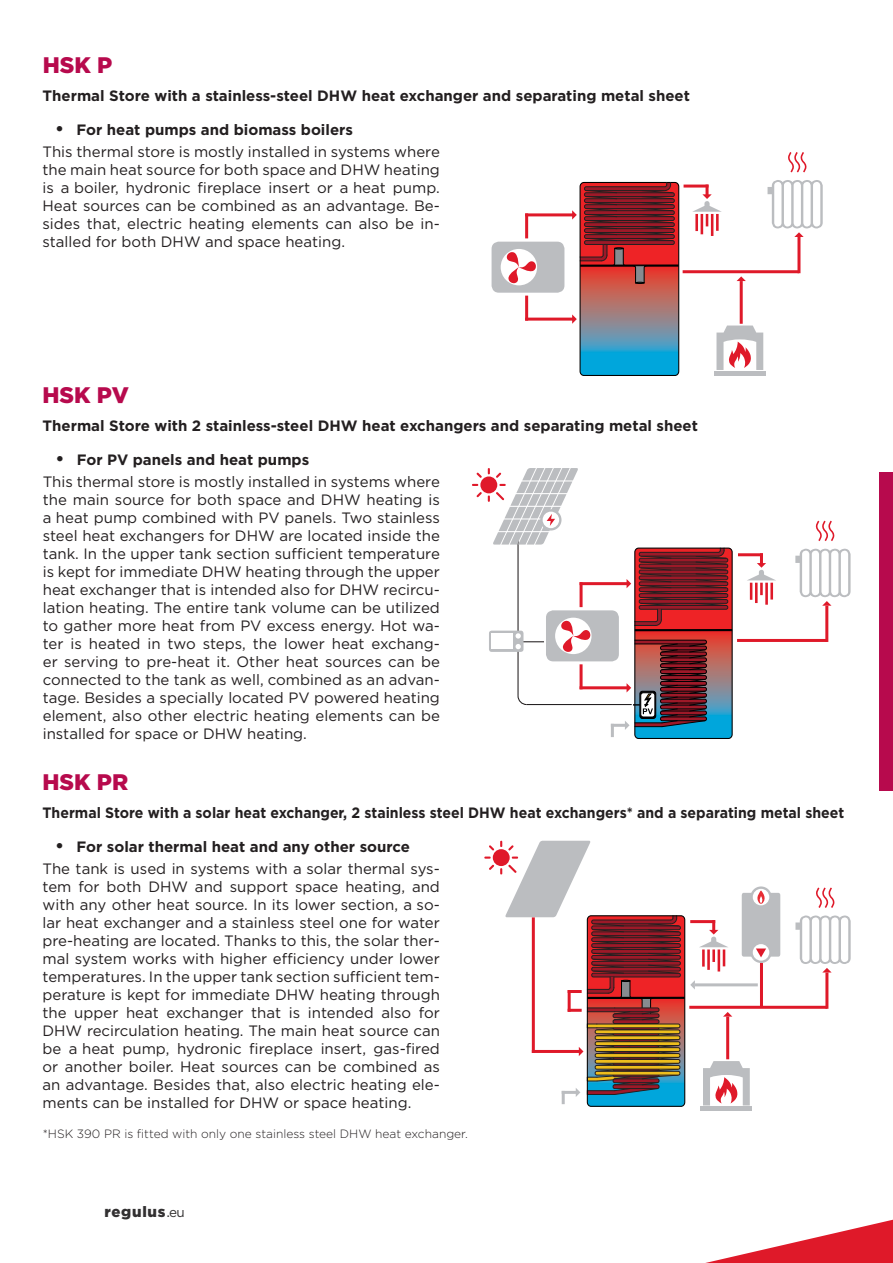
<style>
.page{position:relative;width:893px;height:1263px;background:#fff}
.page>*{position:absolute;margin:0;border:0;box-sizing:border-box;transform-origin:0 0}
.t1{font:900 22.5px "Gotham";color:#b70a4d}
.t2{font:15px/18px "Gotham";color:#231f20}
.t3{font:700 15px "Gotham";color:#231f20}
.t4{font:700 15px "Gotham";color:#231f20;scale:.94 1}
.t5{font:900 15px "Gotham";letter-spacing:.05em;color:#323031}
.t6{font:300 12px "Gotham";color:#231f20}
.s1{font-weight:700;font-size:18px}
.s2{font-weight:700}
.s3{font-weight:400}
.s4{font-weight:400;font-size:13.5px}
</style>
<div class="page">
<svg style="left:705px;top:1219px;width:188px;height:44px"></svg>
<div style="left:879px;top:472px;width:14px;height:319px;background:#b70a4d"></div>
<svg style="left:737px;top:276px;width:9px;height:5px"></svg>
<hr style="left:525px;top:213px;width:48px;height:3px;background:#df1929">
<hr style="left:525px;top:213px;width:3px;height:25px;background:#df1929">
<svg style="left:492px;top:242px;width:72px;height:51px"></svg>
<svg style="left:572px;top:182px;width:107px;height:193px"></svg>
<hr style="left:525px;top:318px;width:48px;height:3px;background:#df1929">
<hr style="left:525px;top:296px;width:3px;height:25px;background:#df1929">
<hr style="left:683px;top:270px;width:116px;height:3px;background:#df1929">
<hr style="left:797px;top:237px;width:3px;height:36px;background:#df1929">
<hr style="left:740px;top:281px;width:3px;height:43px;background:#df1929">
<svg style="left:716px;top:326px;width:47px;height:44px"></svg>
<div style="left:714px;top:371px;width:51px;height:5px;background:#bbbdc0"></div>
<svg style="left:788px;top:152px;width:19px;height:21px"></svg>
<svg style="left:767px;top:180px;width:56px;height:57px"></svg>
<hr style="left:695px;top:214px;width:3px;height:17px;background:#df1929">
<hr style="left:701px;top:214px;width:2px;height:20px;background:#df1929">
<hr style="left:711px;top:214px;width:2px;height:22px;background:#df1929">
<hr style="left:716px;top:214px;width:3px;height:17px;background:#df1929">
<svg style="left:693px;top:185px;width:29px;height:41px"></svg>
<hr style="left:684px;top:185px;width:24px;height:3px;background:#df1929">
<div style="left:742px;top:893px;width:38px;height:64px;background:#bbbdc0;border-radius:2px"></div>
<svg style="left:750px;top:942px;width:22px;height:21px"></svg>
<div style="left:753px;top:944px;width:16px;height:17px;background:#fff;border-radius:50%"></div>
<svg style="left:750px;top:886px;width:22px;height:22px"></svg>
<div style="left:753px;top:889px;width:16px;height:16px;background:#fff;border-radius:50%"></div>
<div style="left:493px;top:849px;width:17px;height:17px;background:#e0192a;border-radius:50%"></div>
<svg style="left:484px;top:845px;width:10px;height:25px"></svg>
<hr style="left:580px;top:582px;width:48px;height:3px;background:#df1929">
<hr style="left:580px;top:582px;width:3px;height:25px;background:#df1929">
<hr style="left:611px;top:724px;width:15px;height:3px;background:#bbbdc0">
<svg style="left:611px;top:727px;width:3px;height:10px"></svg>
<svg style="left:625px;top:548px;width:107px;height:190px"></svg>
<hr style="left:580px;top:686px;width:48px;height:3px;background:#df1929">
<hr style="left:580px;top:664px;width:3px;height:25px;background:#df1929">
<hr style="left:737px;top:639px;width:90px;height:3px;background:#df1929">
<hr style="left:825px;top:606px;width:3px;height:36px;background:#df1929">
<svg style="left:815px;top:520px;width:20px;height:21px"></svg>
<svg style="left:795px;top:549px;width:56px;height:57px"></svg>
<hr style="left:755px;top:583px;width:3px;height:20px;background:#df1929">
<hr style="left:765px;top:583px;width:3px;height:22px;background:#df1929">
<svg style="left:747px;top:556px;width:29px;height:44px"></svg>
<hr style="left:738px;top:553px;width:25px;height:3px;background:#df1929">
<svg style="left:517px;top:696px;width:11px;height:10px"></svg>
<hr style="left:517px;top:538px;width:2px;height:158px;background:#231f20">
<hr style="left:527px;top:704px;width:105px;height:1px;background:#231f20">
<div style="left:480px;top:476px;width:17px;height:17px;background:#e0192a;border-radius:50%"></div>
<svg style="left:472px;top:484px;width:6px;height:2px"></svg>
<svg style="left:476px;top:472px;width:6px;height:6px"></svg>
<svg style="left:488px;top:468px;width:90px;height:77px"></svg>
<svg style="left:476px;top:492px;width:6px;height:6px"></svg>
<div style="left:489px;top:631px;width:34px;height:21px;background:#bbbdc0;border-radius:3px"></div>
<div style="left:492px;top:633px;width:21px;height:16px;background:#fff"></div>
<svg style="left:515px;top:610px;width:104px;height:51px"></svg>
<hr style="left:689px;top:1006px;width:138px;height:3px;background:#df1929">
<hr style="left:825px;top:972px;width:3px;height:37px;background:#df1929">
<div style="left:701px;top:1106px;width:51px;height:5px;background:#bbbdc0"></div>
<svg style="left:816px;top:887px;width:19px;height:21px"></svg>
<svg style="left:795px;top:915px;width:56px;height:57px"></svg>
<svg style="left:500px;top:841px;width:267px;height:265px"></svg>
<hr style="left:690px;top:920px;width:25px;height:3px;background:#df1929">
<p class="t1" style="left:43px;top:56px;width:71px">HSK P</p>
<p class="t3" style="left:43px;top:90px;width:649px">Thermal Store with a stainless-steel DHW heat exchanger and separating metal sheet</p>
<p class="t2" style="left:43px;top:120px;width:399px;line-height:22.2px;text-indent:13px"><span class="s1">•</span> <span class="s2">For heat pumps and biomass boilers<br></span>This thermal store is mostly installed in systems where</p>
<p class="t2" style="left:43px;top:162px;width:399px;text-align:justify">the main heat source for both space and DHW heating is a boiler, hydronic fireplace insert or a heat pump.<br>Heat sources can be combined as an advantage. Be&shy;sides that, electric heating elements can also be in&shy;stalled for both DHW and space heating.</p>
<p class="t1" style="left:43px;top:386px;width:88px">HSK PV</p>
<p class="t3" style="left:43px;top:420px;width:657px">Thermal Store with 2 stainless-steel DHW heat exchangers and separating metal sheet</p>
<p class="t2" style="left:43px;top:450px;width:399px;line-height:22.2px;text-indent:13px"><span class="s1">•</span> <span class="s2">For PV panels and heat pumps<br></span>This thermal store is mostly installed in systems where</p>
<p class="t2" style="left:43px;top:492px;width:399px;text-align:justify">the main source for both space and DHW heating is a heat pump combined with PV panels. Two stainless steel heat exchangers for DHW are located inside the tank. In the upper tank section sufficient temperature is kept for immediate DHW heating through the upper heat exchanger that is intended also for DHW recircu&shy;lation heating. The entire tank volume can be utilized to gather more heat from PV excess energy. Hot wa&shy;ter is heated in two steps, the lower heat exchang&shy;er serving to pre-heat it. Other heat sources can be connected to the tank as well, combined as an advan&shy;tage. Besides a specially located PV powered heating element, also other electric heating elements can be installed for space or DHW heating.</p>
<p class="t1" style="left:43px;top:773px;width:87px">HSK PR</p>
<p class="t4" style="left:43px;top:806px;width:854px">Thermal Store with a solar heat exchanger, 2 stainless steel DHW heat exchangers* and a separating metal sheet</p>
<p class="t2" style="left:43px;top:836px;width:399px;line-height:22.2px;text-indent:13px"><span class="s1">•</span> <span class="s2">For solar thermal heat and any other source<br></span>The tank is used in systems with a solar thermal sys-</p>
<p class="t2" style="left:43px;top:879px;width:399px;text-align:justify">tem for both DHW and support space heating, and with any other heat source. In its lower section, a so&shy;lar heat exchanger and a stainless steel one for water pre-heating are located. Thanks to this, the solar ther&shy;mal system works with higher efficiency under lower temperatures. In the upper tank section sufficient tem&shy;perature is kept for immediate DHW heating through the upper heat exchanger that is intended also for DHW recirculation heating. The main heat source can be a heat pump, hydronic fireplace insert, gas-fired or another boiler. Heat sources can be combined as an advantage. Besides that, also electric heating ele&shy;ments can be installed for DHW or space heating.</p>
<p class="t6" style="left:43px;top:1128px;width:426px">*HSK 390 PR is fitted with only one stainless steel DHW heat exchanger.</p>
<p class="t5" style="left:104px;top:1206px;width:82px">regulus<span class="s3">.</span><span class="s4">eu</span></p>
</div>
